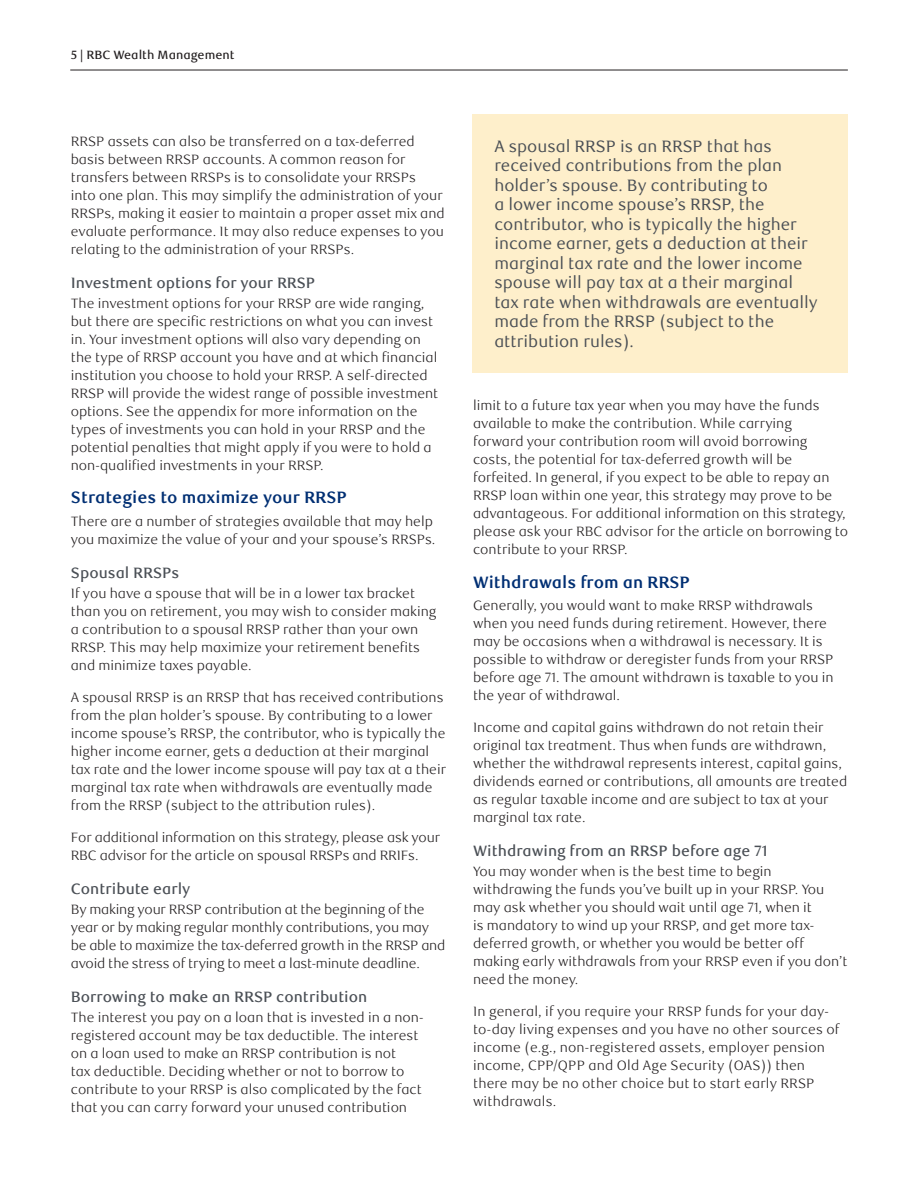
<style>
.page{position:relative;width:918px;height:1188px;background:#fff}
.page>*{position:absolute;margin:0;border:0;box-sizing:border-box;transform-origin:0 0}
.t1{font:16.5px/19.5px "RBC Text";color:#4a4f55}
._4-Text_Headline{font:700 16.5px "RBC Text";color:#002f73}
._6-Subhead_L1{font:500 15px "RBC Text";color:#4a4f55}
._5-Body_Copy{font:300 13.5px/18px "RBC Text";color:#231f20}
.t2{font:500 12px "RBC Text";color:#231f20}
</style>
<div class="page">
<hr style="left:70px;top:70px;width:778px;height:1px;background:#231f20">
<div style="left:473px;top:114px;width:375px;height:259px;background:#feefcb"></div>
<p class="t2" style="left:71px;top:47px;width:165px">5 | RBC Wealth Management</p>
<p class="_5-Body_Copy" style="left:71px;top:132px;width:376px">RRSP assets can also be transferred on a tax-deferred basis between RRSP accounts. A common reason for transfers between RRSPs is to consolidate your RRSPs<br>into one plan. This may simplify the administration of your RRSPs, making it easier to maintain a proper asset mix and evaluate performance. It may also reduce expenses to you relating to the administration of your RRSPs.</p>
<h3 class="_6-Subhead_L1" style="left:71px;top:274px;width:246px">Investment options for your RRSP</h3>
<p class="_5-Body_Copy" style="left:71px;top:294px;width:369px">The investment options for your RRSP are wide ranging, but there are specific restrictions on what you can invest in. Your investment options will also vary depending on the type of RRSP account you have and at which financial institution you choose to hold your RRSP. A self-directed RRSP will provide the widest range of possible investment options. See the appendix for more information on the types of investments you can hold in your RRSP and the potential penalties that might apply if you were to hold a non-qualified investments in your RRSP.</p>
<h2 class="_4-Text_Headline" style="left:71px;top:488px;width:278px">Strategies to maximize your RRSP</h2>
<p class="_5-Body_Copy" style="left:71px;top:512px;width:366px">There are a number of strategies available that may help you maximize the value of your and your spouse’s RRSPs.</p>
<h3 class="_6-Subhead_L1" style="left:71px;top:564px;width:110px">Spousal RRSPs</h3>
<p class="_5-Body_Copy" style="left:71px;top:584px;width:367px">If you have a spouse that will be in a lower tax bracket than you on retirement, you may wish to consider making a contribution to a spousal RRSP rather than your own RRSP. This may help maximize your retirement benefits and minimize taxes payable.</p>
<p class="_5-Body_Copy" style="left:71px;top:689px;width:377px">A spousal RRSP is an RRSP that has received contributions from the plan holder’s spouse. By contributing to a lower income spouse’s RRSP, the contributor, who is typically the higher income earner, gets a deduction at their marginal tax rate and the lower income spouse will pay tax at a their marginal tax rate when withdrawals are eventually made from the RRSP (subject to the attribution rules).</p>
<p class="_5-Body_Copy" style="left:71px;top:829px;width:371px">For additional information on this strategy, please ask your<br>RBC advisor for the article on spousal RRSPs and RRIFs.</p>
<h3 class="_6-Subhead_L1" style="left:71px;top:880px;width:121px">Contribute early</h3>
<p class="_5-Body_Copy" style="left:71px;top:901px;width:376px">By making your RRSP contribution at the beginning of the year or by making regular monthly contributions, you may be able to maximize the tax-deferred growth in the RRSP and avoid the stress of trying to meet a last-minute deadline.</p>
<h3 class="_6-Subhead_L1" style="left:71px;top:988px;width:298px">Borrowing to make an RRSP contribution</h3>
<p class="_5-Body_Copy" style="left:71px;top:1009px;width:354px">The interest you pay on a loan that is invested in a non&shy;registered account may be tax deductible. The interest on a loan used to make an RRSP contribution is not<br>tax deductible. Deciding whether or not to borrow to contribute to your RRSP is also complicated by the fact that you can carry forward your unused contribution</p>
<p class="t1" style="left:494px;top:137px;width:325px">A spousal RRSP is an RRSP that has received contributions from the plan holder’s spouse. By contributing to<br>a lower income spouse’s RRSP, the contributor, who is typically the higher income earner, gets a deduction at their marginal tax rate and the lower income spouse will pay tax at a their marginal tax rate when withdrawals are eventually made from the RRSP (subject to the attribution rules).</p>
<p class="_5-Body_Copy" style="left:473px;top:396px;width:377px">limit to a future tax year when you may have the funds available to make the contribution. While carrying<br>forward your contribution room will avoid borrowing costs, the potential for tax-deferred growth will be forfeited. In general, if you expect to be able to repay an RRSP loan within one year, this strategy may prove to be advantageous. For additional information on this strategy, please ask your RBC advisor for the article on borrowing to contribute to your RRSP.</p>
<h2 class="_4-Text_Headline" style="left:473px;top:572px;width:219px">Withdrawals from an RRSP</h2>
<p class="_5-Body_Copy" style="left:473px;top:597px;width:362px">Generally, you would want to make RRSP withdrawals when you need funds during retirement. However, there may be occasions when a withdrawal is necessary. It is possible to withdraw or deregister funds from your RRSP before age 71. The amount withdrawn is taxable to you in the year of withdrawal.</p>
<p class="_5-Body_Copy" style="left:473px;top:719px;width:376px">Income and capital gains withdrawn do not retain their original tax treatment. Thus when funds are withdrawn, whether the withdrawal represents interest, capital gains, dividends earned or contributions, all amounts are treated as regular taxable income and are subject to tax at your marginal tax rate.</p>
<h3 class="_6-Subhead_L1" style="left:473px;top:842px;width:296px">Withdrawing from an RRSP before age 71</h3>
<p class="_5-Body_Copy" style="left:473px;top:863px;width:376px">You may wonder when is the best time to begin withdrawing the funds you’ve built up in your RRSP. You may ask whether you should wait until age 71, when it<br>is mandatory to wind up your RRSP, and get more tax&shy;deferred growth, or whether you would be better off making early withdrawals from your RRSP even if you don’t need the money.</p>
<p class="_5-Body_Copy" style="left:473px;top:1003px;width:368px">In general, if you require your RRSP funds for your day&shy;to-day living expenses and you have no other sources of income (e.g., non-registered assets, employer pension income, CPP/QPP and Old Age Security (OAS)) then there may be no other choice but to start early RRSP withdrawals.</p>
</div>
